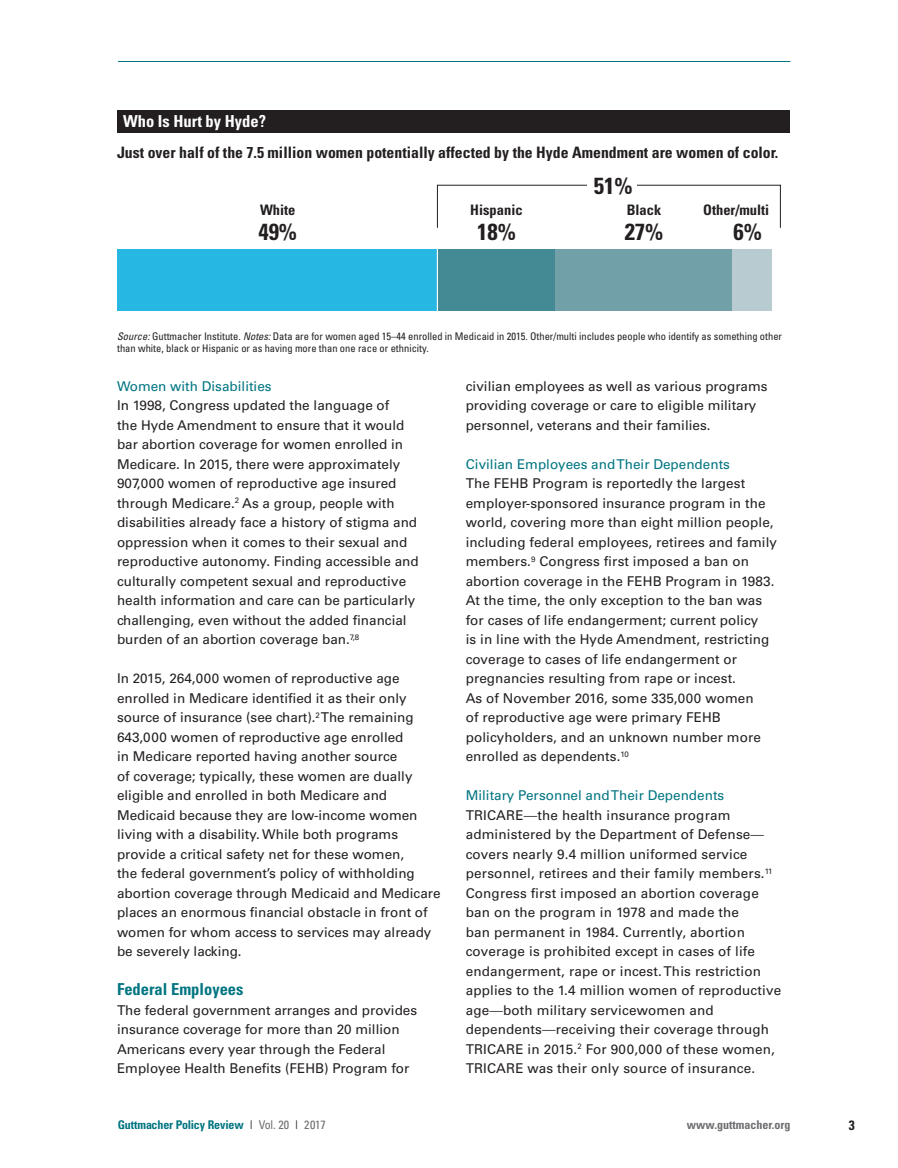
<style>
.page{position:relative;width:898px;height:1168px;background:#fff}
.page>*{position:absolute;margin:0;border:0;box-sizing:border-box;transform-origin:0 0}
.t1{font:700 condensed 23.25px "Univers";color:#231f20}
.t2{font:700 condensed 16.5px "Univers";color:#007581}
.t3{font:700 condensed 16.5px "Univers";color:#fff}
.t4{font:700 condensed 15.75px "Univers";color:#231f20}
.t5{font:700 condensed 14.55px "Univers";color:#231f20}
.t6{font:13.5px/19.5px "Univers";color:#231f20}
.t7{font:13.5px "Univers";color:#007581}
.t8{font:700 condensed 13.5px "Univers";color:#231f20}
.t9{font:700 condensed 12px "Univers";letter-spacing:-.01em;color:#007581}
.t10{font:700 condensed 12px "Univers";color:#6c6d70}
.t11{font:condensed 10.5px/12px "Univers";color:#231f20}
.s1{font-style:italic}
.s2{color:#007581}
.s3{font-stretch:condensed}
.s4{font-weight:400;color:#231f20}
.s5{font-weight:400;color:#6c6d70}
</style>
<div class="page">
<hr style="left:118px;top:61px;width:672px;height:1px;background:#007581">
<div style="left:117px;top:249px;width:321px;height:61px;background:#26b8e2"></div>
<div style="left:437px;top:249px;width:118px;height:61px;background:#438a94"></div>
<div style="left:555px;top:249px;width:177px;height:61px;background:#72a0a9"></div>
<div style="left:732px;top:249px;width:40px;height:61px;background:#b8cbd0"></div>
<hr style="left:437px;top:249px;width:1px;height:61px;background:#fff">
<div style="left:117px;top:110px;width:672px;height:23px;background:#231f20"></div>
<p class="t3" style="left:123px;top:111px;width:144px">Who Is Hurt by Hyde?</p>
<p class="t4" style="left:117px;top:143px;width:663px">Just over half of the 7.5 million women potentially affected by the Hyde Amendment are women of color.</p>
<h1 class="t1" style="left:594px;top:172px;width:40px">51%</h1>
<p class="t5" style="left:260px;top:201px;width:37px">White</p>
<p class="t5" style="left:470px;top:201px;width:54px">Hispanic</p>
<p class="t5" style="left:627px;top:201px;width:36px">Black</p>
<p class="t5" style="left:703px;top:201px;width:67px">Other/multi</p>
<h1 class="t1" style="left:258px;top:218px;width:40px">49%</h1>
<h1 class="t1" style="left:477px;top:218px;width:40px">18%</h1>
<h1 class="t1" style="left:624px;top:218px;width:40px">27%</h1>
<h1 class="t1" style="left:733px;top:218px;width:30px">6%</h1>
<p class="t11" style="left:117px;top:330px;width:666px"><span class="s1">Source:</span> Guttmacher Institute. <span class="s1">Notes:</span> Data are for women aged 15–44 enrolled in Medicaid in 2015. Other/multi includes people who identify as something other than white, black or Hispanic or as having more than one race or ethnicity.</p>
<p class="t7" style="left:117px;top:378px;width:156px">Women with Disabilities</p>
<p class="t6" style="left:117px;top:396px;width:303px">In 1998, Congress updated the language of<br>the Hyde Amendment to ensure that it would bar abortion coverage for women enrolled in Medicare. In 2015, there were approximately 907,000 women of reproductive age insured through Medicare.<sup>2</sup> As a group, people with disabilities already face a history of stigma and oppression when it comes to their sexual and reproductive autonomy. Finding accessible and culturally competent sexual and reproductive health information and care can be particularly challenging, even without the added financial burden of an abortion coverage ban.<sup>7,8</sup></p>
<p class="t6" style="left:117px;top:669px;width:325px">In 2015, 264,000 women of reproductive age enrolled in Medicare identified it as their only source of insurance (see chart).<sup>2</sup> The remaining 643,000 women of reproductive age enrolled<br>in Medicare reported having another source<br>of coverage; typically, these women are dually eligible and enrolled in both Medicare and Medicaid because they are low-income women living with a disability. While both programs provide a critical safety net for these women,<br>the federal government’s policy of withholding abortion coverage through Medicaid and Medicare places an enormous financial obstacle in front of women for whom access to services may already be severely lacking.</p>
<p class="t2" style="left:117px;top:979px;width:128px">Federal Employees</p>
<p class="t6" style="left:117px;top:1000px;width:302px">The federal government arranges and provides insurance coverage for more than 20 million Americans every year through the Federal Employee Health Benefits (FEHB) Program for</p>
<p class="t6" style="left:466px;top:376px;width:303px">civilian employees as well as various programs providing coverage or care to eligible military personnel, veterans and their families.</p>
<p class="t7" style="left:466px;top:456px;width:266px">Civilian Employees and Their Dependents</p>
<p class="t6" style="left:466px;top:474px;width:313px">The FEHB Program is reportedly the largest employer-sponsored insurance program in the world, covering more than eight million people, including federal employees, retirees and family members.<sup>9</sup> Congress first imposed a ban on abortion coverage in the FEHB Program in 1983.<br>At the time, the only exception to the ban was for cases of life endangerment; current policy<br>is in line with the Hyde Amendment, restricting coverage to cases of life endangerment or pregnancies resulting from rape or incest.<br>As of November 2016, some 335,000 women<br>of reproductive age were primary FEHB policyholders, and an unknown number more enrolled as dependents.<sup>10</sup></p>
<p class="t6" style="left:466px;top:786px;width:317px"><span class="s2">Military Personnel and Their Dependents </span>TRICARE<span class="s3">—</span>the health insurance program administered by the Department of Defense<span class="s3">— </span>covers nearly 9.4 million uniformed service personnel, retirees and their family members.<sup>11<br></sup>Congress first imposed an abortion coverage ban on the program in 1978 and made the<br>ban permanent in 1984. Currently, abortion coverage is prohibited except in cases of life endangerment, rape or incest. This restriction applies to the 1.4 million women of reproductive age<span class="s3">—</span>both military servicewomen and dependents<span class="s3">—</span>receiving their coverage through TRICARE in 2015.<sup>2</sup> For 900,000 of these women, TRICARE was their only source of insurance.</p>
<p class="t9" style="left:118px;top:1117px;width:209px">Guttmacher Policy Review <span class="s4">|</span> <span class="s5">Vol. 20</span> <span class="s4">|</span> <span class="s5">2017</span></p>
<p class="t10" style="left:687px;top:1117px;width:105px">www.guttmacher.org</p>
<p class="t8" style="left:849px;top:1116px;width:7px">3</p>
</div>
